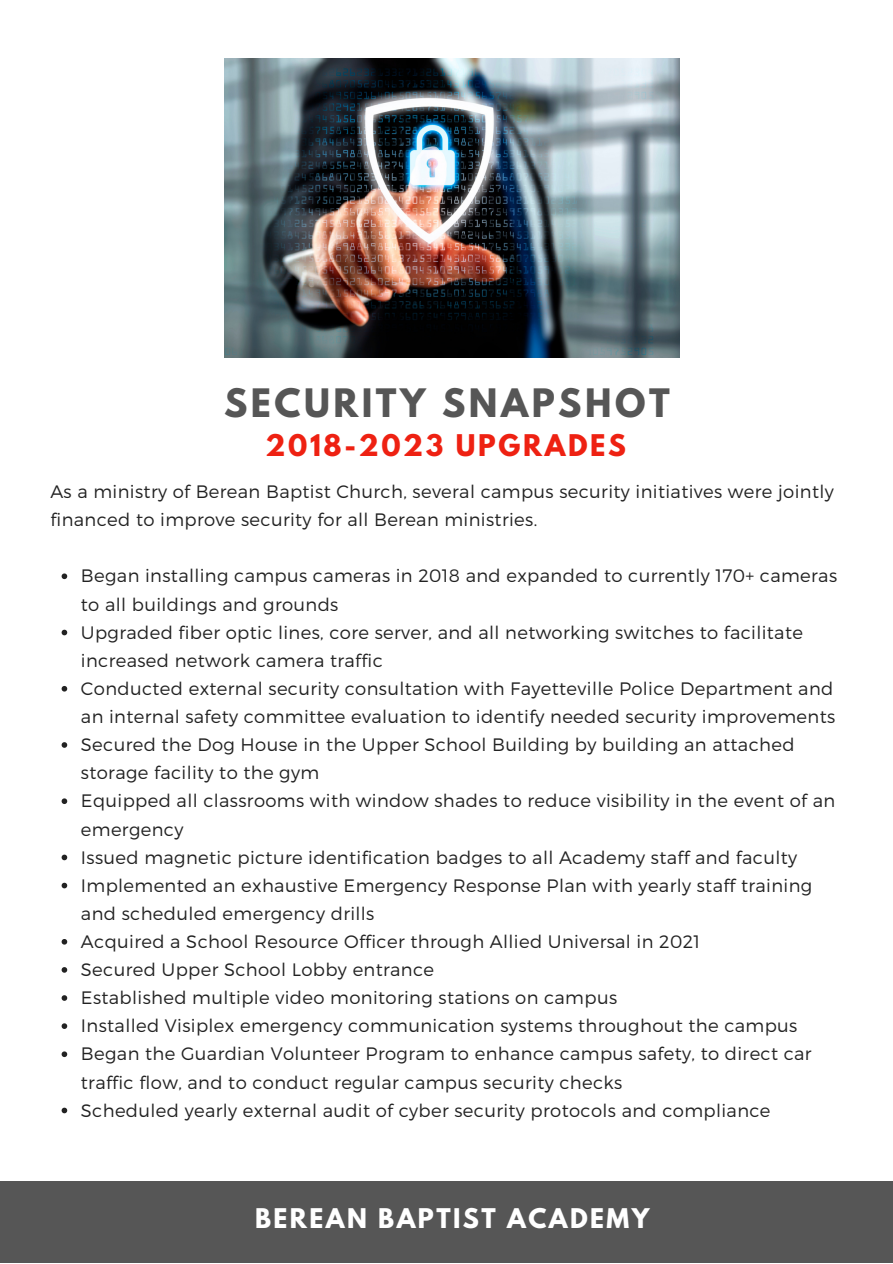
<style>
.page{position:relative;width:893px;height:1264px;background:#fff}
.page>*{position:absolute;margin:0;border:0;box-sizing:border-box;transform-origin:0 0}
.t1{font:700 34.65px "League Spartan";letter-spacing:.1em;color:#565656}
.t2{font:700 26.4px "League Spartan";letter-spacing:.1em;color:#ee2112}
.t3{font:700 24px "League Spartan";letter-spacing:.1em;color:#fff}
.t4{font:300 18px/28px "Montserrat";letter-spacing:.02em;color:#222}
</style>
<div class="page">
<img style="left:225px;top:58px;width:454px;height:299px">
<svg style="left:62px;top:573px;width:5px;height:6px"></svg>
<svg style="left:62px;top:629px;width:5px;height:6px"></svg>
<svg style="left:62px;top:686px;width:5px;height:5px"></svg>
<svg style="left:62px;top:742px;width:5px;height:5px"></svg>
<svg style="left:62px;top:798px;width:5px;height:6px"></svg>
<svg style="left:62px;top:854px;width:5px;height:6px"></svg>
<svg style="left:62px;top:882px;width:5px;height:6px"></svg>
<svg style="left:62px;top:939px;width:5px;height:5px"></svg>
<svg style="left:62px;top:967px;width:5px;height:5px"></svg>
<svg style="left:62px;top:995px;width:5px;height:5px"></svg>
<svg style="left:62px;top:1023px;width:5px;height:5px"></svg>
<svg style="left:62px;top:1051px;width:5px;height:6px"></svg>
<svg style="left:62px;top:1107px;width:5px;height:6px"></svg>
<div style="left:0;top:1181px;width:892px;height:81px;background:#565656"></div>
<p class="t1" style="left:224px;top:385px;width:447px">SECURITY SNAPSHOT</p>
<p class="t2" style="left:265px;top:432px;width:362px">2018-2023 UPGRADES</p>
<p class="t4" style="left:50px;top:477px;width:785px">As a ministry of Berean Baptist Church, several campus security initiatives were jointly financed to improve security for all Berean ministries.</p>
<p class="t4" style="left:81px;top:561px;width:757px">Began installing campus cameras in 2018 and expanded to currently 170+ cameras to all buildings and grounds</p>
<p class="t4" style="left:81px;top:617px;width:723px">Upgraded fiber optic lines, core server, and all networking switches to facilitate increased network camera traffic</p>
<p class="t4" style="left:81px;top:673px;width:755px">Conducted external security consultation with Fayetteville Police Department and an internal safety committee evaluation to identify needed security improvements</p>
<p class="t4" style="left:81px;top:729px;width:715px">Secured the Dog House in the Upper School Building by building an attached storage facility to the gym</p>
<p class="t4" style="left:81px;top:786px;width:755px">Equipped all classrooms with window shades to reduce visibility in the event of an emergency</p>
<p class="t4" style="left:81px;top:842px;width:717px">Issued magnetic picture identification badges to all Academy staff and faculty</p>
<p class="t4" style="left:81px;top:870px;width:732px">Implemented an exhaustive Emergency Response Plan with yearly staff training and scheduled emergency drills</p>
<p class="t4" style="left:81px;top:926px;width:620px">Acquired a School Resource Officer through Allied Universal in 2021</p>
<p class="t4" style="left:81px;top:954px;width:354px">Secured Upper School Lobby entrance</p>
<p class="t4" style="left:81px;top:982px;width:537px">Established multiple video monitoring stations on campus</p>
<p class="t4" style="left:81px;top:1010px;width:718px">Installed Visiplex emergency communication systems throughout the campus</p>
<p class="t4" style="left:81px;top:1039px;width:732px">Began the Guardian Volunteer Program to enhance campus safety, to direct car traffic flow, and to conduct regular campus security checks</p>
<p class="t4" style="left:81px;top:1095px;width:691px">Scheduled yearly external audit of cyber security protocols and compliance</p>
<p class="t3" style="left:255px;top:1206px;width:395px">BEREAN BAPTIST ACADEMY</p>
</div>
